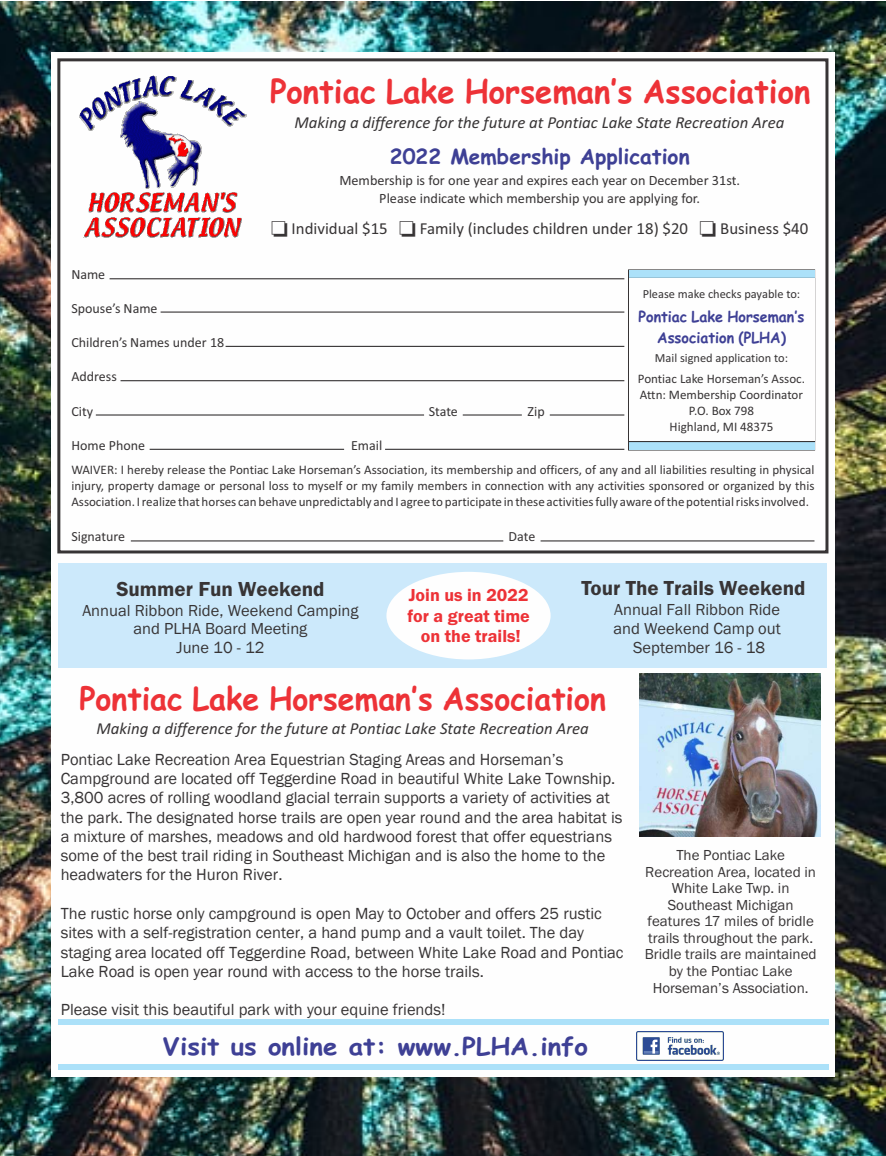
<style>
.page{position:relative;width:886px;height:1156px;background:#fff}
.page>*{position:absolute;margin:0;border:0;box-sizing:border-box;transform-origin:0 0}
.t1{font:700 32.25px "Comic Sans MS";color:#ed3237;scale:.96 1}
.t2{font:700 31.5px "Comic Sans MS";color:#ed3237;scale:.96 1}
.t3{font:700 24px "Comic Sans MS";color:#3e4095;scale:1.08 1}
.t4{font:600 21px "Franklin Gothic";color:#373435}
.t5{font:700 21px "Comic Sans MS";color:#3e4095}
.t6{font:600 18px/20.4px "Franklin Gothic";color:#ed3237;text-align:center}
.t7{font:italic 16.8px "Calibri";color:#373435}
.t8{font:16.8px "Calibri";color:#373435}
.t9{font:16.5px/19.2px "Franklin Gothic";color:#373435}
.t10{font:16.5px/18.8px "Franklin Gothic";color:#373435;text-align:center}
.t11{font:15px/16.5px "Franklin Gothic";color:#373435;text-align:center}
.t12{font:700 15px/20.9px "Comic Sans MS";color:#3e4095;text-align:center;scale:.95 1}
.t13{font:14.25px/17.4px "Calibri";color:#373435;text-align:center}
.t14{font:13.95px "Calibri";color:#373435}
.t15{font:13.05px/15.9px "Calibri";color:#373435;text-align:justify}
.t16{font:12.45px "Calibri";color:#373435}
</style>
<div class="page">
<img style="left:0;top:1px;width:886px;height:1155px">
<div style="left:51px;top:52px;width:784px;height:1024px;background:#fefefe"></div>
<div style="left:57px;top:58px;width:771px;height:495px;border:3px solid #373435"></div>
<svg style="left:628px;top:270px;width:186px;height:180px;background:#a2d3e9"></svg>
<div style="left:628px;top:278px;width:186px;height:163px;background:#fefefe"></div>
<hr style="left:110px;top:278px;width:514px;height:1px;background:#373435">
<hr style="left:131px;top:540px;width:372px;height:1px;background:#373435">
<hr style="left:540px;top:540px;width:274px;height:1px;background:#373435">
<hr style="left:161px;top:311px;width:463px;height:2px;background:#373435">
<hr style="left:225px;top:346px;width:399px;height:1px;background:#373435">
<hr style="left:120px;top:380px;width:504px;height:1px;background:#373435">
<hr style="left:550px;top:414px;width:74px;height:1px;background:#373435">
<hr style="left:463px;top:414px;width:59px;height:1px;background:#373435">
<hr style="left:96px;top:414px;width:328px;height:1px;background:#373435">
<hr style="left:385px;top:449px;width:239px;height:1px;background:#373435">
<hr style="left:150px;top:449px;width:194px;height:1px;background:#373435">
<img style="left:79px;top:75px;width:168px;height:163px">
<img style="left:637px;top:1031px;width:86px;height:29px">
<div style="left:58px;top:1019px;width:771px;height:6px;background:#ace1f9"></div>
<div style="left:58px;top:1064px;width:771px;height:6px;background:#ace1f9"></div>
<div style="left:59px;top:563px;width:767px;height:105px;background:#cce9fb"></div>
<div style="left:386px;top:572px;width:164px;height:87px;background:#fefefe;border-radius:50%"></div>
<img style="left:639px;top:673px;width:181px;height:163px">
<h1 class="t1" style="left:270px;top:77px;width:564px">Pontiac Lake Horseman’s Association</h1>
<p class="t7" style="left:294px;top:115px;width:491px">Making a difference for the future at Pontiac Lake State Recreation Area</p>
<p class="t5" style="left:390px;top:147px;width:301px">2022 Membership Application</p>
<p class="t13" style="left:339px;top:173px;width:402px">Membership is for one year and expires each year on December 31st.<br>Please indicate which membership you are applying for.</p>
<p class="t8" style="left:271px;top:222px;width:539px">□ Individual $15 □ Family (includes children under 18) $20 □ Business $40</p>
<p class="t14" style="left:71px;top:268px;width:35px">Name</p>
<p class="t14" style="left:71px;top:302px;width:88px">Spouse’s Name</p>
<p class="t14" style="left:71px;top:337px;width:154px">Children’s Names under 18</p>
<p class="t14" style="left:71px;top:371px;width:47px">Address</p>
<p class="t14" style="left:71px;top:405px;width:23px">City</p>
<p class="t14" style="left:429px;top:405px;width:31px">State</p>
<p class="t14" style="left:527px;top:405px;width:19px">Zip</p>
<p class="t14" style="left:71px;top:439px;width:75px">Home Phone</p>
<p class="t14" style="left:351px;top:439px;width:33px">Email</p>
<p class="t15" style="left:71px;top:463px;width:744px">WAIVER: I hereby release the Pontiac Lake Horseman’s Association, its membership and officers, of any and all liabilities resulting in physical injury, property damage or personal loss to myself or my family members in connection with any activities sponsored or organized by this Association. I realize that horses can behave unpredictably and I agree to participate in these activities fully aware of the potential risks involved.</p>
<p class="t14" style="left:71px;top:530px;width:55px">Signature</p>
<p class="t14" style="left:508px;top:530px;width:28px">Date</p>
<p class="t16" style="left:642px;top:288px;width:159px">Please make checks payable to:</p>
<p class="t12" style="left:638px;top:308px;width:176px">Pontiac Lake Horseman’s<br>Association (PLHA)</p>
<p class="t16" style="left:655px;top:352px;width:135px">Mail signed application to:</p>
<p class="t15" style="left:638px;top:372px;width:169px;text-align:center">Pontiac Lake Horseman’s Assoc.<br>Attn: Membership Coordinator<br>P.O. Box 798<br>Highland, MI 48375</p>
<p class="t4" style="left:116px;top:581px;width:210px">Summer Fun Weekend</p>
<p class="t10" style="left:82px;top:603px;width:278px;line-height:17.5px">Annual Ribbon Ride, Weekend Camping and PLHA Board Meeting</p>
<p class="t10" style="left:176px;top:640px;width:89px">June 10 - 12</p>
<p class="t6" style="left:407px;top:586px;width:124px">Join us in 2022 for a great time on the trails!</p>
<p class="t4" style="left:581px;top:580px;width:226px">Tour The Trails Weekend</p>
<p class="t10" style="left:613px;top:601px;width:169px">Annual Fall Ribbon Ride and Weekend Camp out<br>September 16 - 18</p>
<h2 class="t2" style="left:79px;top:684px;width:550px">Pontiac Lake Horseman’s Association</h2>
<p class="t7" style="left:97px;top:721px;width:494px">Making a difference for the future at Pontiac Lake State Recreation Area</p>
<p class="t9" style="left:61px;top:750px;width:563px">Pontiac Lake Recreation Area Equestrian Staging Areas and Horseman’s Campground are located off Teggerdine Road in beautiful White Lake Township.<br>3,800 acres of rolling woodland glacial terrain supports a variety of activities at the park. The designated horse trails are open year round and the area habitat is a mixture of marshes, meadows and old hardwood forest that offer equestrians some of the best trail riding in Southeast Michigan and is also the home to the headwaters for the Huron River.</p>
<p class="t9" style="left:61px;top:904px;width:564px">The rustic horse only campground is open May to October and offers 25 rustic sites with a self-registration center, a hand pump and a vault toilet. The day staging area located off Teggerdine Road, between White Lake Road and Pontiac Lake Road is open year round with access to the horse trails.</p>
<p class="t9" style="left:61px;top:1000px;width:386px">Please visit this beautiful park with your equine friends!</p>
<h3 class="t3" style="left:163px;top:1035px;width:395px">Visit us online at: www.PLHA.info</h3>
<p class="t11" style="left:644px;top:848px;width:173px">The Pontiac Lake<br>Recreation Area, located in<br>White Lake Twp. in<br>Southeast Michigan features 17 miles of bridle trails throughout the park.<br>Bridle trails are maintained by the Pontiac Lake<br>Horseman’s Association.</p>
</div>
